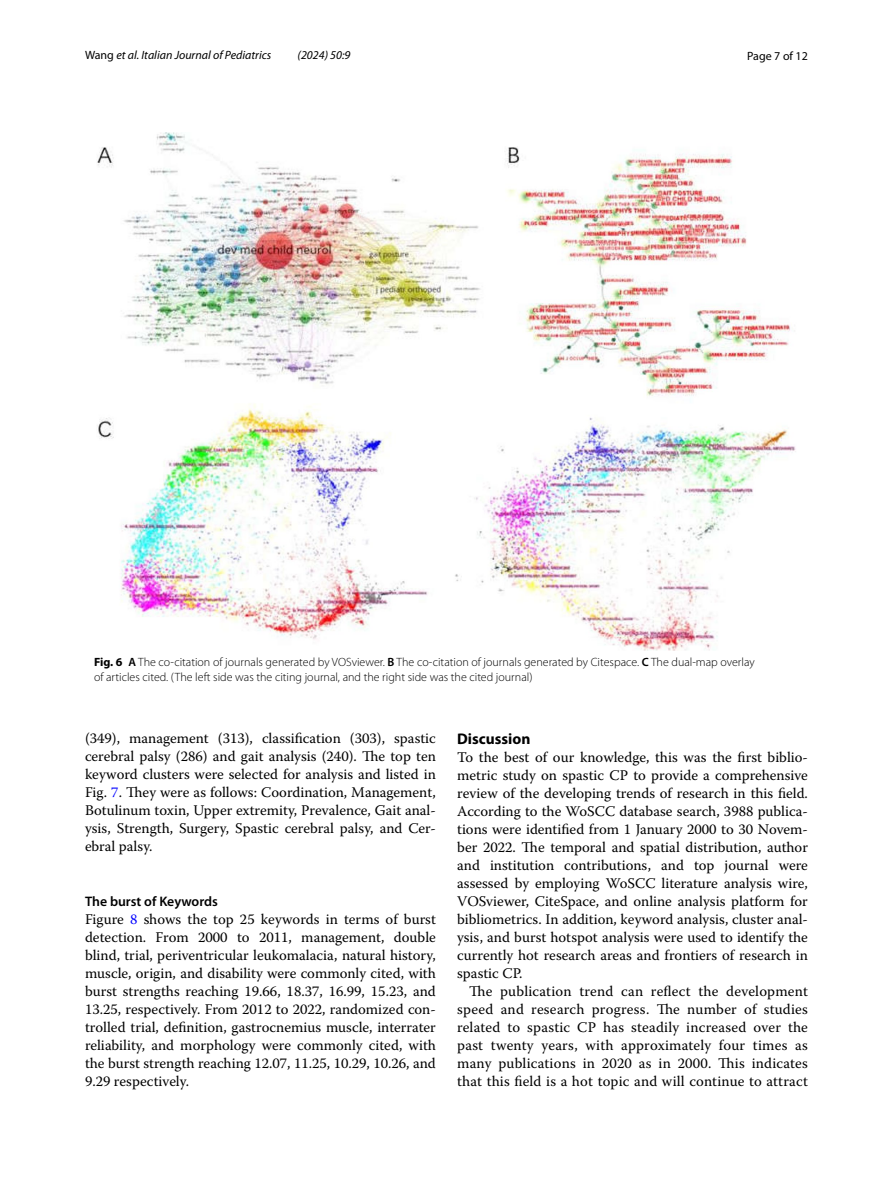
<style>
.page{position:relative;width:893px;height:1187px;background:#fff}
.page>*{position:absolute;margin:0;border:0;box-sizing:border-box;transform-origin:0 0}
.t1{font:700 15.45px "Myriad Pro";color:#000}
.t2{font:14.7px/18px "Warnock Pro";color:#000;text-align:justify}
.t3{font:600 13.8px "Myriad Pro";color:#000}
.t4{font:300 12px/15px "Myriad Pro";color:#000}
.t5{font:italic 12px "Myriad Pro";color:#000}
.t6{font:12px "Myriad Pro";color:#000}
.s1{font-style:normal}
.s2{font-weight:700}
.s3{font-weight:600}
.s4{color:#00f}
</style>
<div class="page">
<img style="left:97px;top:133px;width:699px;height:517px">
<p class="t5" style="left:85px;top:48px;width:188px"><span class="s1">Wang</span> et al. Italian Journal of Pediatrics</p>
<p class="t5" style="left:298px;top:48px;width:54px">(2024) 50:9</p>
<p class="t6" style="left:747px;top:48px;width:62px">Page 7 of 12</p>
<p class="t4" style="left:94px;top:654px;width:662px"><span class="s2">Fig. 6</span> <span class="s3">A</span> The co-citation of journals generated by VOSviewer. <span class="s3">B</span> The co-citation of journals generated by Citespace. <span class="s3">C</span> The dual-map overlay of articles cited. (The left side was the citing journal, and the right side was the cited journal)</p>
<p class="t2" style="left:85px;top:728px;width:352px">(349), management (313), classification (303), spastic cerebral palsy (286) and gait analysis (240). The top ten keyword clusters were selected for analysis and listed in Fig. <span class="s4">7</span>. They were as follows: Coordination, Management, Botulinum toxin, Upper extremity, Prevalence, Gait anal&shy;ysis, Strength, Surgery, Spastic cerebral palsy, and Cer&shy;ebral palsy.</p>
<p class="t3" style="left:85px;top:892px;width:134px">The burst of Keywords</p>
<p class="t2" style="left:85px;top:909px;width:352px">Figure <span class="s4">8</span> shows the top 25 keywords in terms of burst detection. From 2000 to 2011, management, double blind, trial, periventricular leukomalacia, natural history, muscle, origin, and disability were commonly cited, with burst strengths reaching 19.66, 18.37, 16.99, 15.23, and 13.25, respectively. From 2012 to 2022, randomized con&shy;trolled trial, definition, gastrocnemius muscle, interrater reliability, and morphology were commonly cited, with the burst strength reaching 12.07, 11.25, 10.29, 10.26, and 9.29 respectively.</p>
<p class="t1" style="left:457px;top:728px;width:75px">Discussion</p>
<p class="t2" style="left:457px;top:747px;width:352px">To the best of our knowledge, this was the first biblio&shy;metric study on spastic CP to provide a comprehensive review of the developing trends of research in this field.<br>According to the WoSCC database search, 3988 publica&shy;tions were identified from 1 January 2000 to 30 Novem&shy;ber 2022. The temporal and spatial distribution, author and institution contributions, and top journal were assessed by employing WoSCC literature analysis wire, VOSviewer, CiteSpace, and online analysis platform for bibliometrics. In addition, keyword analysis, cluster anal&shy;ysis, and burst hotspot analysis were used to identify the currently hot research areas and frontiers of research in spastic CP.</p>
<p class="t2" style="left:457px;top:981px;width:352px;text-indent:12px">The publication trend can reflect the development speed and research progress. The number of studies related to spastic CP has steadily increased over the past twenty years, with approximately four times as many publications in 2020 as in 2000. This indicates that this field is a hot topic and will continue to attract</p>
</div>
